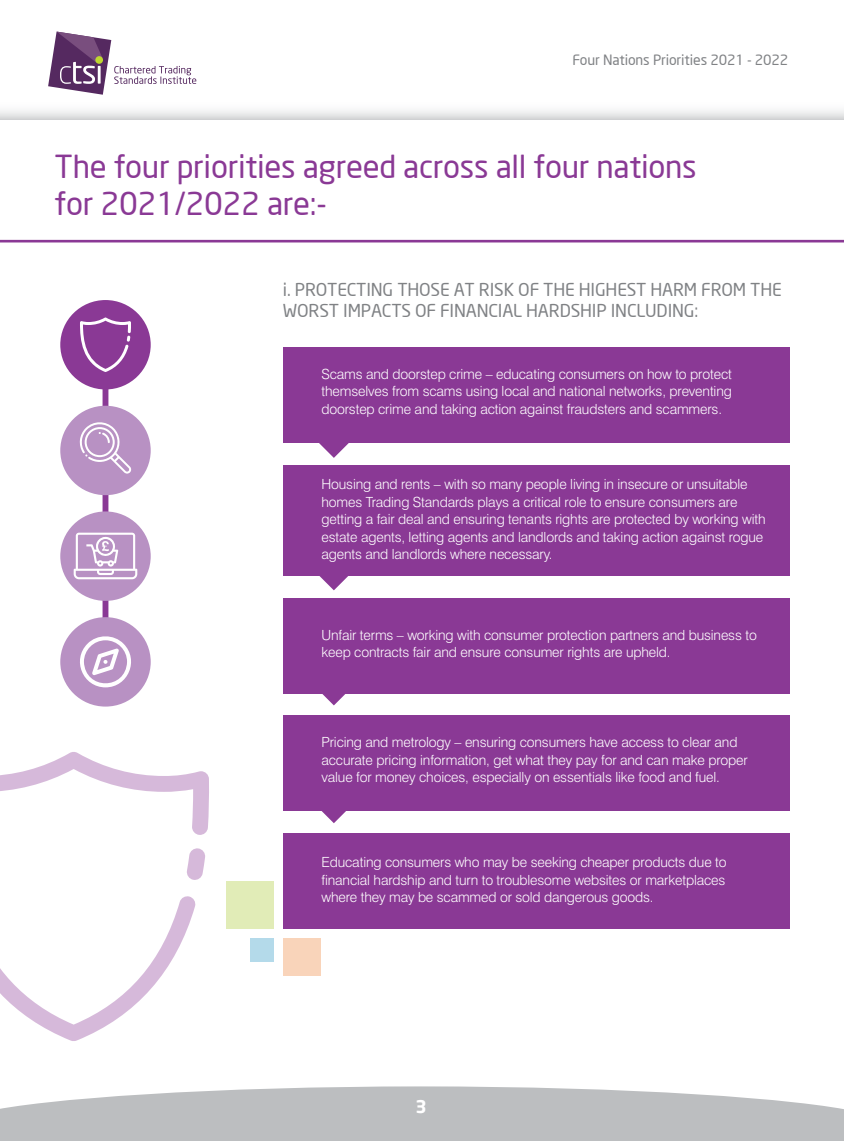
<style>
.page{position:relative;width:844px;height:1141px;background:#fff}
.page>*{position:absolute;margin:0;border:0;box-sizing:border-box;transform-origin:0 0}
.t1{font:31.15px/36.8px "Neo Sans";letter-spacing:-.01em;color:#8a3995}
.t2{font:17.5px/21px "Neo Sans";letter-spacing:-.01em;color:#808285}
.t3{font:700 17.5px "Neo Sans";color:#fff}
.t4{font:300 14px/17.5px "Swiss 721 BT";letter-spacing:-.01em;color:#fff}
.t5{font:14px "Neo Sans";letter-spacing:-.01em;color:#808285}
</style>
<div class="page">
<div style="left:0;top:94px;width:843px;height:26px;background:linear-gradient(to bottom,#fff,#e0e1e2)"></div>
<svg style="left:0;top:1086px;width:843px;height:55px;background:#c4c6c7"></svg>
<svg style="left:48px;top:32px;width:148px;height:63px"></svg>
<div style="left:95px;top:56px;width:8px;height:8px;background:#bfd730;border-radius:50%"></div>
<svg style="left:0;top:752px;width:209px;height:289px"></svg>
<svg style="left:186px;top:848px;width:19px;height:33px"></svg>
<div style="left:102px;top:351px;width:6px;height:288px;background:#8a3995"></div>
<div style="left:60px;top:511px;width:91px;height:90px;background:#b891c3;border-radius:50%"></div>
<div style="left:60px;top:406px;width:91px;height:89px;background:#b891c3;border-radius:50%"></div>
<svg style="left:79px;top:422px;width:52px;height:52px"></svg>
<div style="left:60px;top:300px;width:91px;height:89px;background:#8a3995;border-radius:50%"></div>
<svg style="left:80px;top:317px;width:51px;height:55px"></svg>
<div style="left:60px;top:617px;width:91px;height:90px;background:#b891c3;border-radius:50%"></div>
<svg style="left:80px;top:636px;width:51px;height:52px"></svg>
<div style="left:283px;top:598px;width:506px;height:96px;background:#8a3995"></div>
<div style="left:283px;top:833px;width:506px;height:96px;background:#8a3995"></div>
<div style="left:283px;top:715px;width:506px;height:96px;background:#8a3995"></div>
<div style="left:283px;top:347px;width:506px;height:96px;background:#8a3995"></div>
<div style="left:283px;top:465px;width:506px;height:111px;background:#8a3995"></div>
<svg style="left:319px;top:443px;width:30px;height:15px"></svg>
<svg style="left:319px;top:576px;width:29px;height:14px"></svg>
<svg style="left:322px;top:694px;width:24px;height:11px"></svg>
<svg style="left:321px;top:811px;width:25px;height:12px"></svg>
<div style="left:283px;top:938px;width:37px;height:38px;background:#f9d4ba"></div>
<div style="left:250px;top:938px;width:24px;height:24px;background:#b4daea"></div>
<div style="left:226px;top:881px;width:48px;height:48px;background:#e1ecb7"></div>
<hr style="left:0;top:240px;width:843px;height:2px;background:#8a3995">
<svg style="left:74px;top:533px;width:63px;height:46px"></svg>
<p class="t5" style="left:572px;top:51px;width:217px">Four Nations Priorities 2021 - 2022</p>
<h1 class="t1" style="left:55px;top:148px;width:643px">The four priorities agreed across all four nations for 2021/2022 are:-</h1>
<p class="t2" style="left:283px;top:279px;width:500px">i. PROTECTING THOSE AT RISK OF THE HIGHEST HARM FROM THE<br>WORST IMPACTS OF FINANCIAL HARDSHIP INCLUDING:</p>
<p class="t4" style="left:321px;top:365px;width:412px;text-align:justify">Scams and doorstep crime – educating consumers on how to protect themselves from scams using local and national networks, preventing doorstep crime and taking action against fraudsters and scammers.</p>
<p class="t4" style="left:321px;top:475px;width:445px">Housing and rents – with so many people living in insecure or unsuitable homes Trading Standards plays a critical role to ensure consumers are getting a fair deal and ensuring tenants rights are protected by working with estate agents, letting agents and landlords and taking action against rogue agents and landlords where necessary.</p>
<p class="t4" style="left:321px;top:626px;width:437px">Unfair terms – working with consumer protection partners and business to keep contracts fair and ensure consumer rights are upheld.</p>
<p class="t4" style="left:321px;top:734px;width:428px">Pricing and metrology – ensuring consumers have access to clear and accurate pricing information, get what they pay for and can make proper value for money choices, especially on essentials like food and fuel.</p>
<p class="t4" style="left:321px;top:853px;width:406px;text-align:justify">Educating consumers who may be seeking cheaper products due to financial hardship and turn to troublesome websites or marketplaces where they may be scammed or sold dangerous goods.</p>
<p class="t3" style="left:415px;top:1095px;width:13px">3</p>
</div>
